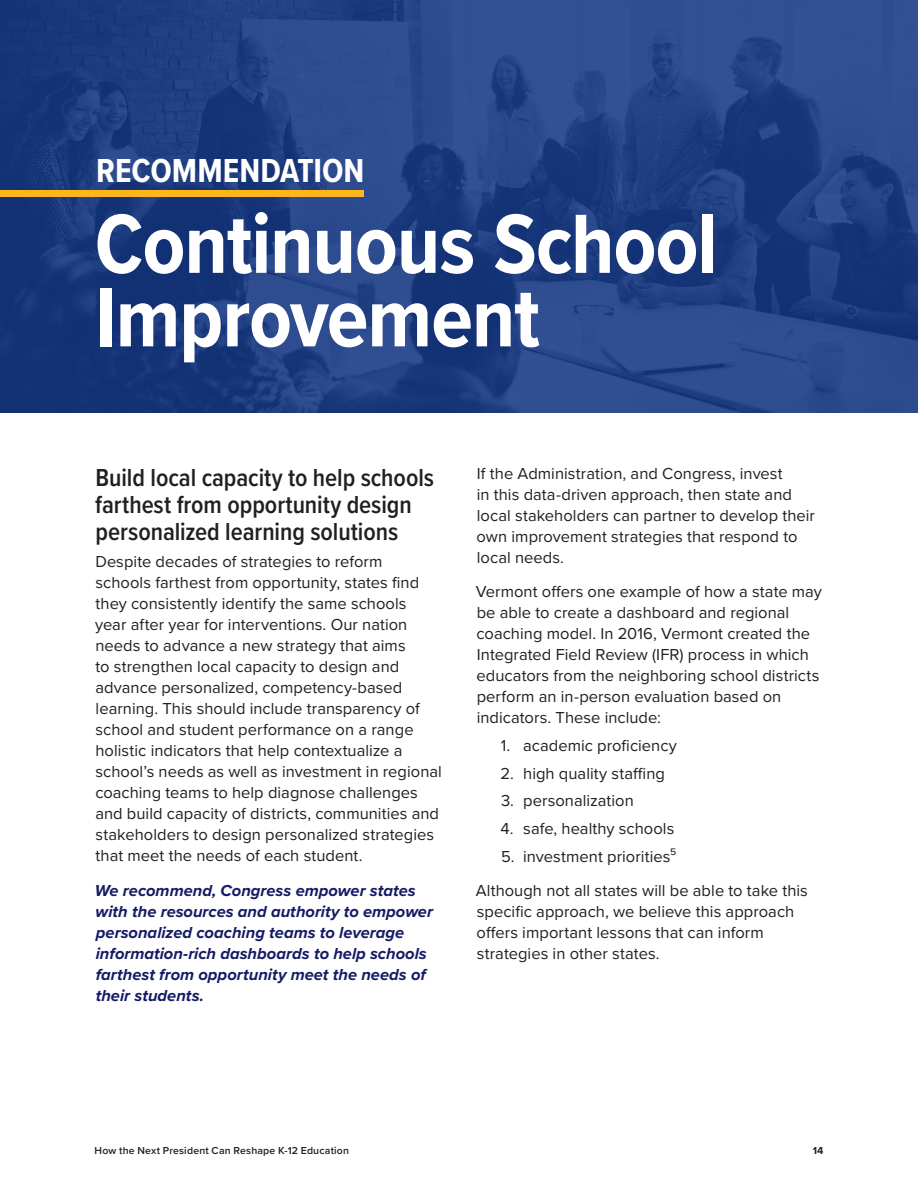
<style>
.page{position:relative;width:918px;height:1188px;background:#fff}
.page>*{position:absolute;margin:0;border:0;box-sizing:border-box;transform-origin:0 0}
.t1{font:700 87px/73.5px "Proxima Nova Cond";letter-spacing:-.01em;color:#fff}
.t2{font:700 34.5px "Proxima Nova Cond";color:#fff}
.t3{font:600 25.5px/27px "Proxima Nova Cond";letter-spacing:-.005em;color:#231f20}
.t4{font:16.5px/21px "Proxima Nova";letter-spacing:.005em;color:#231f20}
.t5{font:italic 700 16.5px/21px "Proxima Nova";color:#141b64}
.t6{font:600 10.5px "Proxima Nova";letter-spacing:.02em;color:#231f20}
.t7{font:700 10.5px "Proxima Nova";color:#231f20}
</style>
<div class="page">
<img style="left:0;top:0;width:918px;height:413px">
<div style="left:0;top:190px;width:364px;height:6px;background:#fcb61c"></div>
<h2 class="t2" style="left:96px;top:156px;width:270px">RECOMMENDATION</h2>
<h1 class="t1" style="left:95px;top:212px;width:624px">Continuous School<br>Improvement</h1>
<h3 class="t3" style="left:95px;top:465px;width:340px">Build local capacity to help schools farthest from opportunity design personalized learning solutions</h3>
<p class="t4" style="left:95px;top:552px;width:348px">Despite decades of strategies to reform<br>schools farthest from opportunity, states find they consistently identify the same schools<br>year after year for interventions. Our nation needs to advance a new strategy that aims<br>to strengthen local capacity to design and advance personalized, competency-based learning. This should include transparency of school and student performance on a range holistic indicators that help contextualize a school’s needs as well as investment in regional coaching teams to help diagnose challenges and build capacity of districts, communities and stakeholders to design personalized strategies that meet the needs of each student.</p>
<p class="t5" style="left:95px;top:881px;width:340px">We recommend, Congress empower states with the resources and authority to empower personalized coaching teams to leverage information-rich dashboards to help schools farthest from opportunity meet the needs of their students.</p>
<p class="t4" style="left:477px;top:463px;width:340px">If the Administration, and Congress, invest<br>in this data-driven approach, then state and local stakeholders can partner to develop their own improvement strategies that respond to local needs.</p>
<p class="t4" style="left:476px;top:581px;width:348px">Vermont offers one example of how a state may be able to create a dashboard and regional coaching model. In 2016, Vermont created the Integrated Field Review (IFR) process in which educators from the neighboring school districts perform an in-person evaluation based on indicators. These include:</p>
<p class="t4" style="left:501px;top:735px;width:178px">1. academic proficiency</p>
<p class="t4" style="left:501px;top:763px;width:166px">2. high quality staffing</p>
<p class="t4" style="left:501px;top:791px;width:134px">3. personalization</p>
<p class="t4" style="left:501px;top:818px;width:175px">4. safe, healthy schools</p>
<p class="t4" style="left:476px;top:839px;width:334px;line-height:34.5px;text-indent:25px">5. investment priorities5<br>Although not all states will be able to take this</p>
<p class="t4" style="left:477px;top:902px;width:319px">specific approach, we believe this approach offers important lessons that can inform strategies in other states.</p>
<p class="t6" style="left:95px;top:1146px;width:256px">How the Next President Can Reshape K-12 Education</p>
<p class="t7" style="left:813px;top:1146px;width:12px">14</p>
</div>
